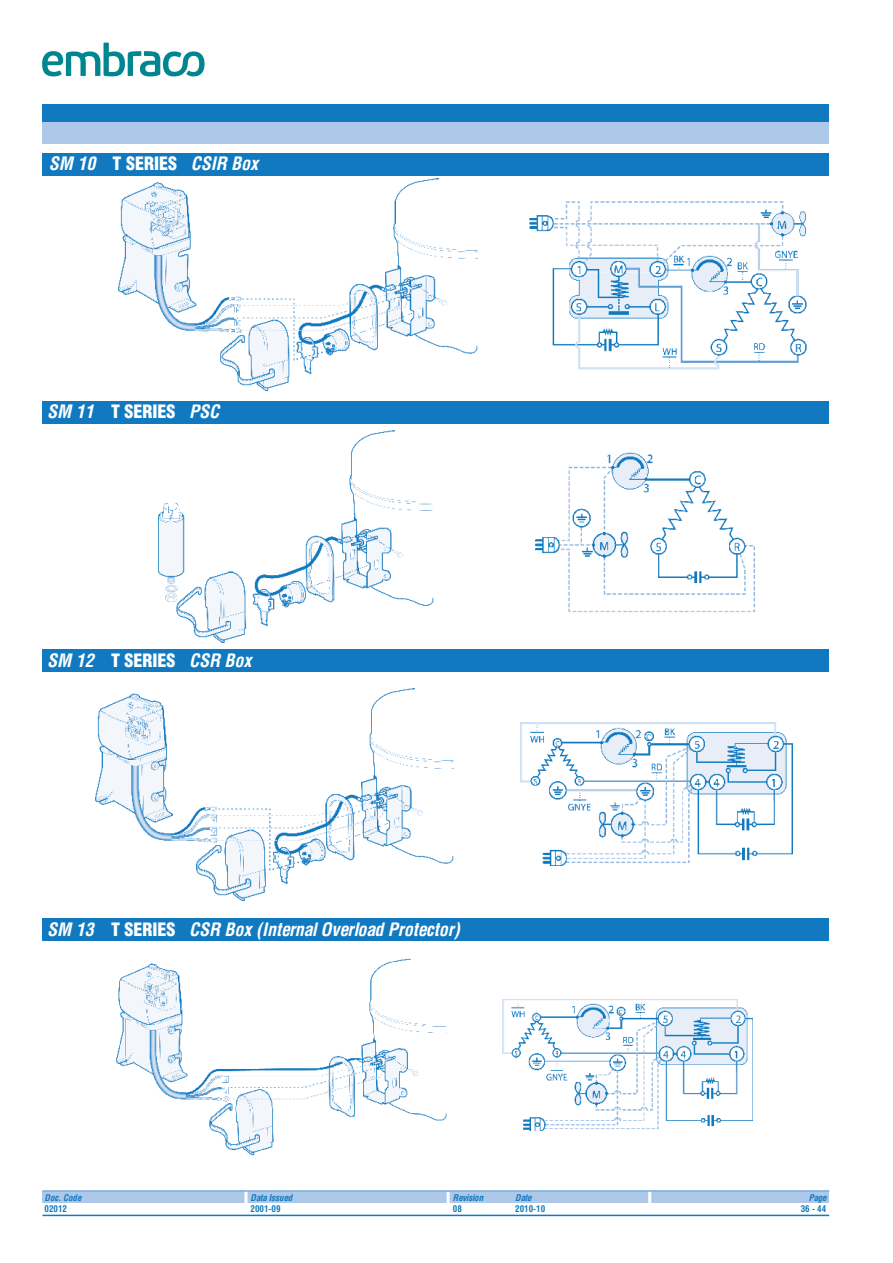
<style>
.page{position:relative;width:893px;height:1263px;background:#fff}
.page>*{position:absolute;margin:0;border:0;box-sizing:border-box;transform-origin:0 0}
.t1{font:18px "Switzerland Condensed";color:#fff}
.t2{font:9px "Switzerland Condensed";color:#1079bf}
.t3{font:700 condensed 9px "Swiss 721 BT";color:#1079bf}
.s1{font-family:"Switzerland Cond Black Plain"}
</style>
<div class="page">
<div style="left:42px;top:1191px;width:787px;height:12px;background:#adc8e8"></div>
<hr style="left:42px;top:1215px;width:787px;height:1px;background:#1079bf">
<svg style="left:244px;top:1192px;width:3px;height:11px"></svg>
<svg style="left:447px;top:1192px;width:3px;height:11px"></svg>
<svg style="left:648px;top:1192px;width:3px;height:11px"></svg>
<hr style="left:42px;top:1190px;width:787px;height:2px;background:#7baddc">
<div style="left:43px;top:153px;width:786px;height:22px;background:#1079bf"></div>
<img style="left:118px;top:178px;width:359px;height:212px">
<img style="left:529px;top:201px;width:278px;height:169px">
<div style="left:43px;top:120px;width:786px;height:24px;background:#adc8e8"></div>
<div style="left:43px;top:104px;width:786px;height:17px;background:#1079bf"></div>
<div style="left:43px;top:401px;width:786px;height:22px;background:#1079bf"></div>
<div style="left:43px;top:650px;width:786px;height:22px;background:#1079bf"></div>
<img style="left:159px;top:430px;width:275px;height:212px">
<img style="left:96px;top:688px;width:357px;height:212px">
<img style="left:520px;top:723px;width:272px;height:142px">
<img style="left:534px;top:452px;width:221px;height:161px">
<div style="left:43px;top:918px;width:786px;height:22px;background:#1079bf"></div>
<img style="left:116px;top:958px;width:331px;height:198px">
<img style="left:502px;top:1000px;width:250px;height:130px">
<svg style="left:42px;top:43px;width:163px;height:34px"></svg>
<p class="t1" style="left:49px;top:153px;width:211px">SM 10 <span class="s1">T SERIES</span> CSIR Box</p>
<p class="t1" style="left:47px;top:401px;width:173px">SM 11 <span class="s1">T SERIES</span> PSC</p>
<p class="t1" style="left:47px;top:649px;width:206px">SM 12 <span class="s1">T SERIES</span> CSR Box</p>
<p class="t1" style="left:47px;top:918px;width:414px">SM 13 <span class="s1">T SERIES</span> CSR Box (Internal Overload Protector)</p>
<p class="t2" style="left:45px;top:1192px;width:38px">Doc. Code</p>
<p class="t3" style="left:45px;top:1203px;width:24px">02012</p>
<p class="t3" style="left:251px;top:1203px;width:31px">2001-09</p>
<p class="t2" style="left:251px;top:1192px;width:43px">Data Issued</p>
<p class="t2" style="left:453px;top:1192px;width:32px">Revision</p>
<p class="t3" style="left:453px;top:1203px;width:10px">08</p>
<p class="t2" style="left:515px;top:1192px;width:17px">Date</p>
<p class="t3" style="left:515px;top:1203px;width:31px">2010-10</p>
<p class="t2" style="left:809px;top:1192px;width:19px">Page</p>
<p class="t3" style="left:801px;top:1203px;width:27px">36 - 44</p>
</div>
